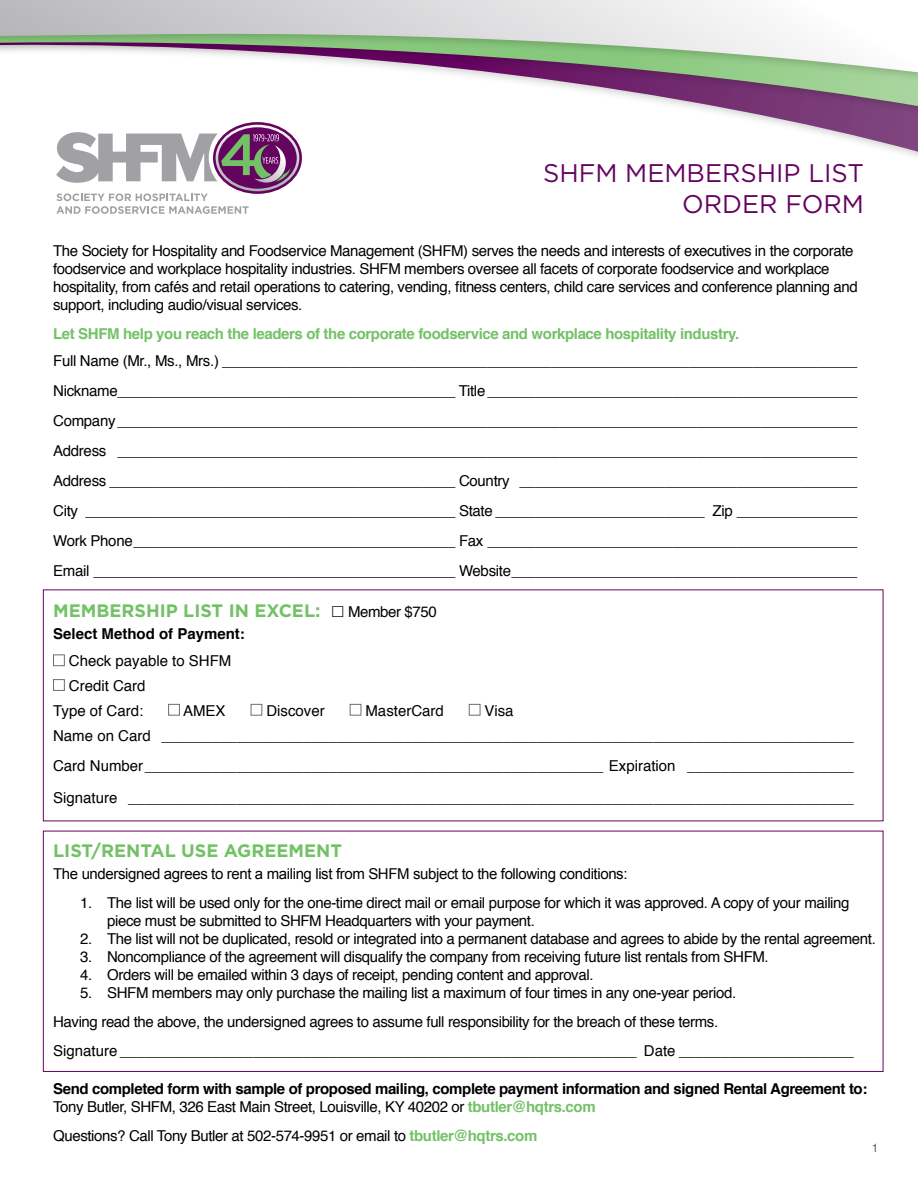
<style>
.page{position:relative;width:918px;height:1188px;background:#fff}
.page>*{position:absolute;margin:0;border:0;box-sizing:border-box;transform-origin:0 0}
.t1{font:25.5px/30.6px "Gotham";color:#650360;text-align:right}
.t2{font:700 18px "Gotham";color:#73c167}
.t3{font:15px/30px "Helvetica";letter-spacing:-.025em;color:#000}
.t4{font:15px/25.7px "Helvetica";color:#000}
.t5{font:700 15px/18px "Helvetica";letter-spacing:-.025em;color:#000}
.t6{font:700 15px "Helvetica";letter-spacing:-.025em;color:#73c167}
.t7{font:15px "Arial";letter-spacing:-.025em;color:#000}
.t8{font:700 15px "Helvetica";color:#000}
.t9{font:12px "Helvetica";color:#636265}
.s1{font-weight:400}
.s2{color:#73c167}
.s3{font-weight:700;color:#73c167}
</style>
<div class="page">
<div style="left:0;top:0;width:918px;height:186px;background:#000;opacity:.2"></div>
<div style="left:0;top:0;width:918px;height:120px;background:#000;opacity:.2"></div>
<svg style="left:0;top:0;width:918px;height:72px"></svg>
<div style="left:53px;top:654px;width:12px;height:12px;border:1px solid #6d6e71"></div>
<div style="left:53px;top:679px;width:12px;height:12px;border:1px solid #6d6e71"></div>
<div style="left:168px;top:704px;width:12px;height:12px;border:1px solid #6d6e71"></div>
<div style="left:251px;top:704px;width:11px;height:12px;border:1px solid #6d6e71"></div>
<div style="left:350px;top:704px;width:11px;height:12px;border:1px solid #6d6e71"></div>
<div style="left:469px;top:704px;width:11px;height:12px;border:1px solid #6d6e71"></div>
<div style="left:43px;top:831px;width:840px;height:241px;border:1px solid #650360"></div>
<h1 class="t1" style="left:543px;top:158px;width:322px">SHFM MEMBERSHIP LIST<br>ORDER FORM</h1>
<p class="t3" style="left:53px;top:242px;width:806px;line-height:18px">The Society for Hospitality and Foodservice Management (SHFM) serves the needs and interests of executives in the corporate foodservice and workplace hospitality industries. SHFM members oversee all facets of corporate foodservice and workplace hospitality, from cafés and retail operations to catering, vending, fitness centers, child care services and conference planning and support, including audio/visual services.</p>
<p class="t6" style="left:53px;top:321px;width:688px">Let SHFM help you reach the leaders of the corporate foodservice and workplace hospitality industry.</p>
<p class="t3" style="left:53px;top:346px;width:806px;text-align:justify">Full Name (Mr., Ms., Mrs.) _______________________________________________________________________________ Nickname__________________________________________ Title ______________________________________________ Company____________________________________________________________________________________________ Address ____________________________________________________________________________________________ Address ___________________________________________ Country __________________________________________ City ______________________________________________ State __________________________ Zip _______________ Work Phone________________________________________ Fax ______________________________________________ Email _____________________________________________ Website___________________________________________</p>
<p class="t2" style="left:53px;top:599px;width:269px">MEMBERSHIP LIST IN EXCEL:</p>
<p class="t3" style="left:348px;top:597px;width:90px">Member $750</p>
<p class="t8" style="left:53px;top:621px;width:193px">Select Method of Payment:</p>
<p class="t4" style="left:69px;top:648px;width:164px">Check payable to SHFM</p>
<p class="t4" style="left:69px;top:673px;width:78px">Credit Card</p>
<p class="t4" style="left:53px;top:698px;width:92px">Type of Card:</p>
<p class="t3" style="left:183px;top:696px;width:44px">AMEX</p>
<p class="t4" style="left:266px;top:698px;width:60px">Discover</p>
<p class="t4" style="left:366px;top:698px;width:80px">MasterCard</p>
<p class="t4" style="left:53px;top:698px;width:802px;text-indent:431px">Visa<br>Name on Card ___________________________________________________________________________________</p>
<p class="t4" style="left:53px;top:751px;width:802px;line-height:31.5px">Card Number_______________________________________________________ Expiration ____________________<br>Signature _______________________________________________________________________________________</p>
<p class="t2" style="left:53px;top:839px;width:290px">LIST/RENTAL USE AGREEMENT</p>
<p class="t7" style="left:53px;top:864px;width:576px">The undersigned agrees to rent a mailing list from SHFM subject to the following conditions:</p>
<p class="t3" style="left:107px;top:894px;width:744px;line-height:18px;text-indent:-27px">1. The list will be used only for the one-time direct mail or email purpose for which it was approved. A copy of your mailing piece must be submitted to SHFM Headquarters with your payment.</p>
<p class="t3" style="left:80px;top:924px;width:797px">2. The list will not be duplicated, resold or integrated into a permanent database and agrees to abide by the rental agreement.</p>
<p class="t3" style="left:80px;top:942px;width:690px">3. Noncompliance of the agreement will disqualify the company from receiving future list rentals from SHFM.</p>
<p class="t3" style="left:80px;top:960px;width:515px">4. Orders will be emailed within 3 days of receipt, pending content and approval.</p>
<p class="t3" style="left:53px;top:979px;width:802px;line-height:28.8px;text-indent:27px">5. SHFM members may only purchase the mailing list a maximum of four times in any one-year period.<br>Having read the above, the undersigned agrees to assume full responsibility for the breach of these terms.<br>Signature ______________________________________________________________ Date _____________________</p>
<p class="t5" style="left:53px;top:1080px;width:816px">Send completed form with sample of proposed mailing, complete payment information and signed Rental Agreement to:<br><span class="s1">Tony Butler, SHFM, 326 East Main Street, Louisville, KY 40202 or</span> <span class="s2">tbutler@hqtrs.com</span></p>
<p class="t3" style="left:53px;top:1121px;width:486px">Questions? Call Tony Butler at 502-574-9951 or email to <span class="s3">tbutler@hqtrs.com</span></p>
<p class="t9" style="left:872px;top:1139px;width:8px">1</p>
</div>
